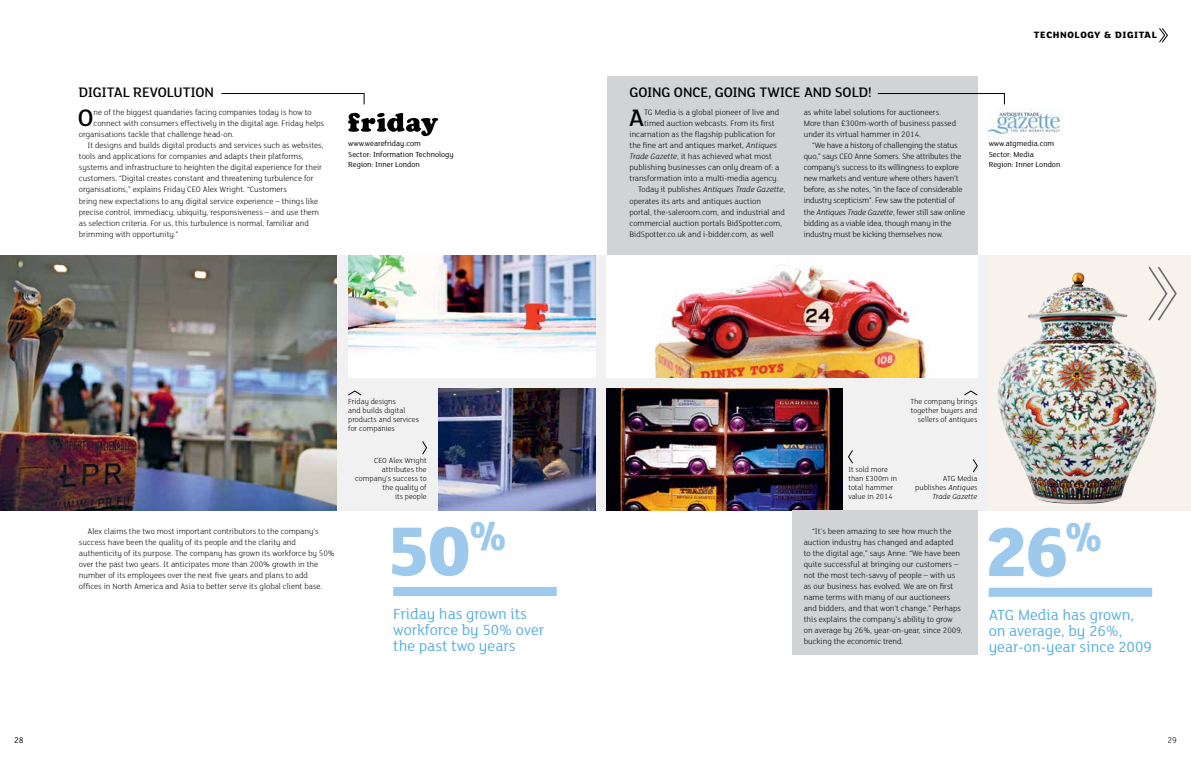
<style>
.page{position:relative;width:1191px;height:766px;background:#fff}
.page>*{position:absolute;margin:0;border:0;box-sizing:border-box;transform-origin:0 0}
.t1{font:800 75px "FS Lola";color:#9dc9ec}
.t2{font:800 43.7px "FS Lola";color:#9dc9ec}
.t3{font:500 25.9px "FS Lola";color:#000}
.t4{font:16px/16px "FS Lola";color:#5aafe1}
.t5{font:500 15px "FS Lola";letter-spacing:-.01em;color:#000}
.t6{font:800 10px "FS Lola";letter-spacing:.06em;color:#000}
.t7{font:9px "FS Lola";color:#000}
.t8{font:300 9px "FS Lola";color:#000}
.t9{font:300 8.5px/11px "FS Lola";color:#000}
.t10{font:300 8.5px/11px "FS Lola";letter-spacing:-.02em;color:#000}
.t11{font:italic 300 8.5px "FS Lola";color:#000}
.t12{font:300 8px/9px "FS Lola";color:#000}
.t13{font:8px/10.4px "FS Lola";color:#000}
.t14{font:italic 300 8px/9px "FS Lola";color:#000;text-align:right}
.s1{font-style:italic}
.s2{font-style:normal}
</style>
<div class="page">
<svg style="left:1159px;top:28px;width:9px;height:15px"></svg>
<img style="left:987px;top:108px;width:75px;height:29px">
<div style="left:0;top:255px;width:1191px;height:255px;background:#f1f1f2"></div>
<img style="left:0;top:255px;width:337px;height:255px">
<img style="left:348px;top:255px;width:247px;height:122px">
<img style="left:438px;top:388px;width:157px;height:122px">
<svg style="left:348px;top:390px;width:14px;height:5px"></svg>
<svg style="left:221px;top:93px;width:143px;height:12px"></svg>
<svg style="left:422px;top:441px;width:5px;height:13px"></svg>
<div style="left:393px;top:586px;width:163px;height:9px;background:#9dc9ec"></div>
<svg style="left:348px;top:113px;width:90px;height:23px"></svg>
<div style="left:607px;top:77px;width:370px;height:188px;background:#d1d3d4"></div>
<img style="left:607px;top:388px;width:235px;height:122px">
<img style="left:607px;top:255px;width:370px;height:122px">
<svg style="left:964px;top:390px;width:13px;height:5px"></svg>
<svg style="left:877px;top:93px;width:127px;height:12px"></svg>
<svg style="left:972px;top:459px;width:5px;height:13px"></svg>
<svg style="left:848px;top:450px;width:5px;height:13px"></svg>
<div style="left:988px;top:255px;width:203px;height:255px;background:#f7f3ec"></div>
<img style="left:997px;top:272px;width:160px;height:232px">
<svg style="left:1146px;top:266px;width:31px;height:56px"></svg>
<div style="left:988px;top:587px;width:164px;height:9px;background:#9dc9ec"></div>
<div style="left:792px;top:510px;width:185px;height:144px;background:#d1d3d4"></div>
<p class="t6" style="left:1034px;top:28px;width:124px">TECHNOLOGY &amp; DIGITAL</p>
<h3 class="t5" style="left:79px;top:82px;width:137px">DIGITAL REVOLUTION</h3>
<h3 class="t5" style="left:629px;top:82px;width:244px">GOING ONCE, GOING TWICE AND SOLD!</h3>
<h3 class="t3" style="left:78px;top:101px;width:17px">O</h3>
<p class="t9" style="left:93px;top:107px;width:220px">ne of the biggest quandaries facing companies today is how to</p>
<p class="t9" style="left:93px;top:118px;width:232px">connect with consumers effectively in the digital age. Friday helps</p>
<p class="t9" style="left:79px;top:129px;width:157px">organisations tackle that challenge head-on.</p>
<p class="t9" style="left:87px;top:140px;width:238px">It designs and builds digital products and services such as websites,</p>
<p class="t9" style="left:79px;top:151px;width:226px">tools and applications for companies and adapts their platforms,</p>
<p class="t9" style="left:79px;top:162px;width:245px">systems and infrastructure to heighten the digital experience for their</p>
<p class="t9" style="left:79px;top:173px;width:236px">customers. “Digital creates constant and threatening turbulence for</p>
<p class="t9" style="left:79px;top:184px;width:209px">organisations,” explains Friday CEO Alex Wright. “Customers</p>
<p class="t9" style="left:79px;top:195px;width:241px">bring new expectations to any digital service experience – things like</p>
<p class="t9" style="left:79px;top:206px;width:242px">precise control, immediacy, ubiquity, responsiveness – and use them</p>
<p class="t9" style="left:79px;top:217px;width:231px">as selection criteria. For us, this turbulence is normal, familiar and</p>
<p class="t9" style="left:79px;top:228px;width:101px">brimming with opportunity.”</p>
<p class="t13" style="left:348px;top:138px;width:107px">www.wearefriday.com<br>Sector: Information Technology<br>Region: Inner London</p>
<h3 class="t3" style="left:628px;top:101px;width:17px">A</h3>
<p class="t9" style="left:644px;top:107px;width:137px">TG Media is a global pioneer of live and</p>
<p class="t9" style="left:644px;top:118px;width:132px">timed auction webcasts. From its first</p>
<p class="t9" style="left:629px;top:129px;width:147px">incarnation as the flagship publication for</p>
<p class="t9" style="left:629px;top:140px;width:149px">the fine art and antiques market, <span class="s1">Antiques</span></p>
<p class="t9" style="left:629px;top:151px;width:144px"><span class="s1">Trade Gazette</span>, it has achieved what most</p>
<p class="t9" style="left:629px;top:162px;width:151px">publishing businesses can only dream of: a</p>
<p class="t9" style="left:629px;top:173px;width:151px">transformation into a multi-media agency.</p>
<p class="t11" style="left:638px;top:184px;width:149px"><span class="s2">Today it publishes</span> Antiques Trade Gazette<span class="s2">,</span></p>
<p class="t9" style="left:629px;top:195px;width:133px">operates its arts and antiques auction</p>
<p class="t9" style="left:629px;top:206px;width:157px">portal, the-saleroom.com, and industrial and</p>
<p class="t9" style="left:629px;top:217px;width:154px">commercial auction portals BidSpotter.com,</p>
<p class="t9" style="left:629px;top:228px;width:146px">BidSpotter.co.uk and i-bidder.com, as well</p>
<p class="t9" style="left:803px;top:107px;width:154px">as white label solutions for auctioneers.<br>More than £300m-worth of business passed under its virtual hammer in 2014.</p>
<p class="t10" style="left:803px;top:140px;width:163px;text-indent:8px">“We have a history of challenging the status quo,” says CEO Anne Somers. She attributes the company’s success to its willingness to explore new markets and venture where others haven’t before, as she notes, “in the face of considerable industry scepticism”. Few saw the potential of the <span class="s1">Antiques Trade Gazette</span>, fewer still saw online bidding as a viable idea, though many in the industry must be kicking themselves now.</p>
<p class="t13" style="left:988px;top:138px;width:73px">www.atgmedia.com<br>Sector: Media<br>Region: Inner London</p>
<p class="t12" style="left:348px;top:396px;width:72px">Friday designs<br>and builds digital products and services for companies</p>
<p class="t12" style="left:355px;top:456px;width:73px;text-align:right">CEO Alex Wright attributes the company’s success to the quality of<br>its people</p>
<p class="t12" style="left:910px;top:396px;width:68px;text-align:right">The company brings together buyers and sellers of antiques</p>
<p class="t12" style="left:848px;top:465px;width:50px">It sold more than £300m in total hammer value in 2014</p>
<p class="t14" style="left:915px;top:474px;width:64px"><span class="s2">ATG Media publishes</span> Antiques<br>Trade Gazette</p>
<p class="t9" style="left:79px;top:525px;width:257px;text-indent:8px">Alex claims the two most important contributors to the company’s success have been the quality of its people and the clarity and authenticity of its purpose. The company has grown its workforce by 50% over the past two years. It anticipates more than 200% growth in the number of its employees over the next five years and plans to add<br>offices in North America and Asia to better serve its global client base.</p>
<h1 class="t1" style="left:386px;top:498px;width:123px">50<sup>%</sup></h1>
<h3 class="t4" style="left:393px;top:605px;width:152px">Friday has grown its workforce by 50% over the past two years</h3>
<p class="t9" style="left:812px;top:525px;width:141px">“It’s been amazing to see how much the</p>
<h2 class="t2" style="left:1064px;top:506px;width:40px">%</h2>
<p class="t9" style="left:803px;top:569px;width:160px">not the most tech-savvy of people – with us as our business has evolved. We are on first name terms with many of our auctioneers and bidders, and that won’t change.” Perhaps this explains the company’s ability to grow on average by 26%, year-on-year, since 2009, bucking the economic trend.</p>
<h1 class="t1" style="left:983px;top:499px;width:86px">26</h1>
<p class="t9" style="left:803px;top:536px;width:158px">auction industry has changed and adapted to the digital age,” says Anne. “We have been quite successful at bringing our customers –</p>
<h3 class="t4" style="left:988px;top:605px;width:165px">ATG Media has grown, on average, by 26%, year-on-year since 2009</h3>
<p class="t7" style="left:14px;top:733px;width:11px">28</p>
<p class="t8" style="left:1167px;top:734px;width:11px">29</p>
</div>
